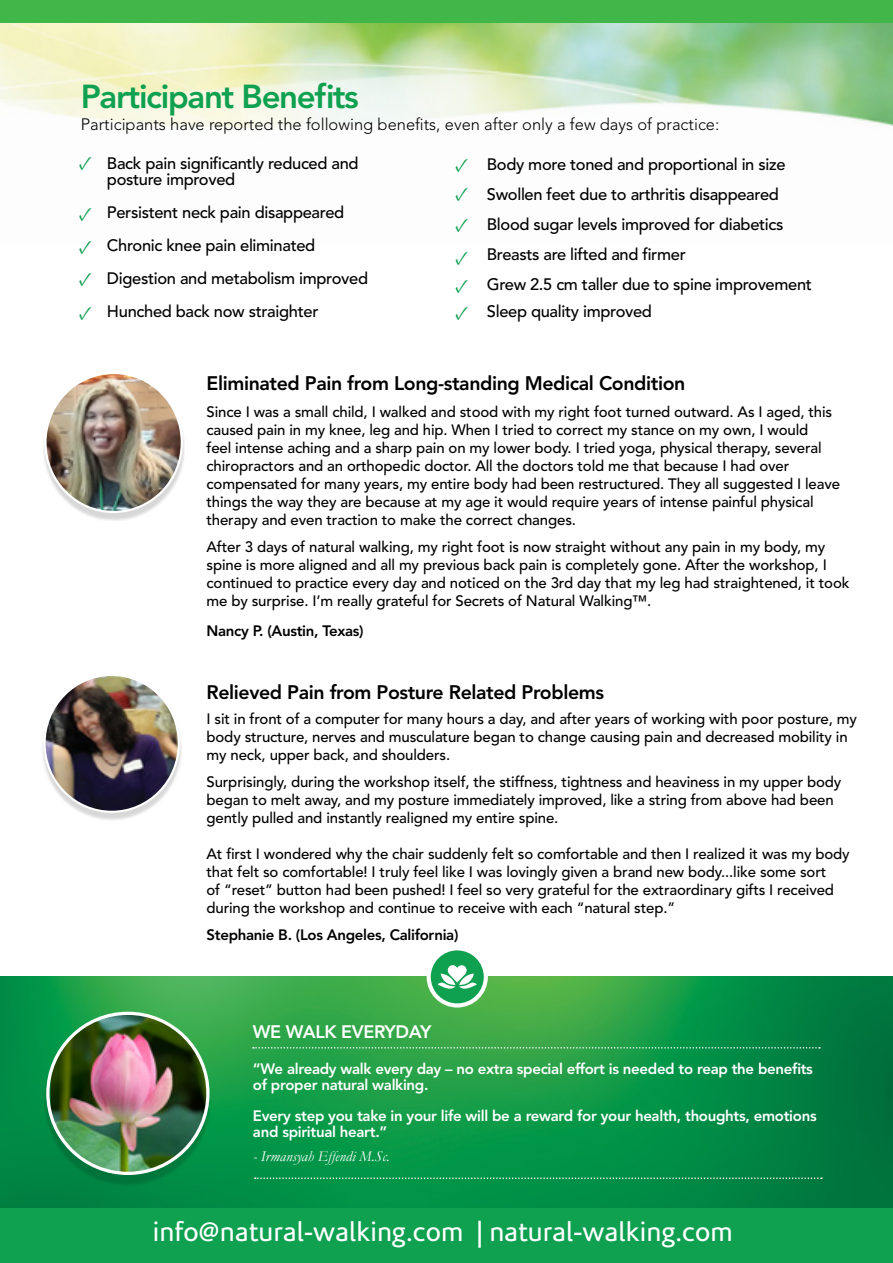
<style>
.page{position:relative;width:893px;height:1263px;background:#fff}
.page>*{position:absolute;margin:0;border:0;box-sizing:border-box;transform-origin:0 0}
.t1{font:800 33px "Avenir";letter-spacing:-.04em;color:#0fa050}
.t2{font:27px "Corisande";color:#fff}
.t3{font:19.65px/31.7px "Minion Pro";color:#0fa050}
.t4{font:800 19.5px "Avenir";letter-spacing:-.02em;color:#000}
.t5{font:800 18px "Avenir";letter-spacing:-.02em;color:#fff}
.t6{font:500 16.5px/30px "Avenir";letter-spacing:-.02em;color:#000}
.t7{font:300 16.5px "Avenir";color:#000}
.t8{font:500 15px/18px "Avenir";letter-spacing:-.01em;color:#000}
.t9{font:800 15px/15.9px "Avenir";letter-spacing:-.02em;color:#fff}
.t10{font:800 15px "Avenir";letter-spacing:-.02em;color:#000}
.t11{font:italic 15px "Garamond";color:#fff}
</style>
<div class="page">
<img style="left:0;top:977px;width:893px;height:232px">
<div style="left:427px;top:946px;width:61px;height:61px;background:#fff;border-radius:50%"></div>
<div style="left:431px;top:950px;width:53px;height:53px;background:#0fa050;border-radius:50%"></div>
<svg style="left:438px;top:965px;width:39px;height:24px"></svg>
<img style="left:0;top:23px;width:893px;height:105px">
<div style="left:0;top:0;width:893px;height:23px;background:#41b649"></div>
<div style="left:0;top:1209px;width:893px;height:54px;background:#0fa050"></div>
<div style="left:44px;top:1018px;width:168px;height:168px;background:#000;opacity:.15"></div>
<img style="left:51px;top:1013px;width:157px;height:160px">
<div style="left:46px;top:1012px;width:164px;height:163px;border:3px solid #fff;border-radius:50%"></div>
<svg style="left:253px;top:1047px;width:567px;height:1px"></svg>
<svg style="left:255px;top:1177px;width:567px;height:2px"></svg>
<div style="left:43px;top:376px;width:142px;height:145px;background:#000;opacity:.16"></div>
<img style="left:45px;top:375px;width:137px;height:137px">
<div style="left:42px;top:677px;width:141px;height:144px;background:#000;opacity:.16"></div>
<img style="left:45px;top:677px;width:134px;height:135px">
<h1 class="t1" style="left:81px;top:77px;width:280px">Participant Benefits</h1>
<p class="t7" style="left:81px;top:115px;width:640px">Participants have reported the following benefits, even after only a few days of practice:</p>
<p class="t6" style="left:107px;top:155px;width:253px;line-height:16.5px">Back pain significantly reduced and posture improved</p>
<p class="t6" style="left:107px;top:196px;width:263px;line-height:33px">Persistent neck pain disappeared<br>Chronic knee pain eliminated<br>Digestion and metabolism improved<br>Hunched back now straighter</p>
<p class="t6" style="left:487px;top:149px;width:327px">Body more toned and proportional in size Swollen feet due to arthritis disappeared Blood sugar levels improved for diabetics Breasts are lifted and firmer<br>Grew 2.5 cm taller due to spine improvement</p>
<p class="t6" style="left:487px;top:296px;width:167px">Sleep quality improved</p>
<h3 class="t3" style="left:79px;top:147px;width:15px">✓</h3>
<h3 class="t3" style="left:455px;top:150px;width:15px;line-height:28.8px">✓ ✓</h3>
<h3 class="t3" style="left:455px;top:208px;width:15px;line-height:33px">✓ ✓</h3>
<h3 class="t3" style="left:79px;top:198px;width:15px">✓</h3>
<h3 class="t3" style="left:79px;top:231px;width:15px">✓ ✓</h3>
<h3 class="t3" style="left:79px;top:296px;width:15px">✓</h3>
<h3 class="t3" style="left:455px;top:270px;width:15px">✓</h3>
<h3 class="t3" style="left:455px;top:296px;width:15px">✓</h3>
<h3 class="t4" style="left:207px;top:372px;width:480px">Eliminated Pain from Long-standing Medical Condition</h3>
<p class="t8" style="left:207px;top:403px;width:635px">Since I was a small child, I walked and stood with my right foot turned outward. As I aged, this caused pain in my knee, leg and hip. When I tried to correct my stance on my own, I would<br>feel intense aching and a sharp pain on my lower body. I tried yoga, physical therapy, several chiropractors and an orthopedic doctor. All the doctors told me that because I had over compensated for many years, my entire body had been restructured. They all suggested I leave things the way they are because at my age it would require years of intense painful physical therapy and even traction to make the correct changes.</p>
<p class="t8" style="left:207px;top:538px;width:644px">After 3 days of natural walking, my right foot is now straight without any pain in my body, my spine is more aligned and all my previous back pain is completely gone. After the workshop, I continued to practice every day and noticed on the 3rd day that my leg had straightened, it took me by surprise. I’m really grateful for Secrets of Natural Walking™.</p>
<p class="t10" style="left:207px;top:622px;width:159px">Nancy P. (Austin, Texas)</p>
<h3 class="t4" style="left:207px;top:680px;width:399px">Relieved Pain from Posture Related Problems</h3>
<p class="t8" style="left:207px;top:710px;width:652px">I sit in front of a computer for many hours a day, and after years of working with poor posture, my body structure, nerves and musculature began to change causing pain and decreased mobility in my neck, upper back, and shoulders.</p>
<p class="t8" style="left:207px;top:773px;width:636px">Surprisingly, during the workshop itself, the stiffness, tightness and heaviness in my upper body began to melt away, and my posture immediately improved, like a string from above had been gently pulled and instantly realigned my entire spine.</p>
<p class="t8" style="left:207px;top:845px;width:645px">At first I wondered why the chair suddenly felt so comfortable and then I realized it was my body that felt so comfortable! I truly feel like I was lovingly given a brand new body...like some sort<br>of “reset” button had been pushed! I feel so very grateful for the extraordinary gifts I received during the workshop and continue to receive with each “natural step.”</p>
<p class="t10" style="left:207px;top:926px;width:253px">Stephanie B. (Los Angeles, California)</p>
<p class="t5" style="left:253px;top:1020px;width:180px">WE WALK EVERYDAY</p>
<p class="t9" style="left:253px;top:1060px;width:561px">“We already walk every day – no extra special effort is needed to reap the benefits of proper natural walking.</p>
<p class="t9" style="left:253px;top:1108px;width:565px">Every step you take in your life will be a reward for your health, thoughts, emotions and spiritual heart.”</p>
<p class="t11" style="left:253px;top:1147px;width:138px">- Irmansyah Effendi M.Sc.</p>
<h2 class="t2" style="left:153px;top:1216px;width:582px">info@natural-walking.com | natural-walking.com</h2>
</div>
